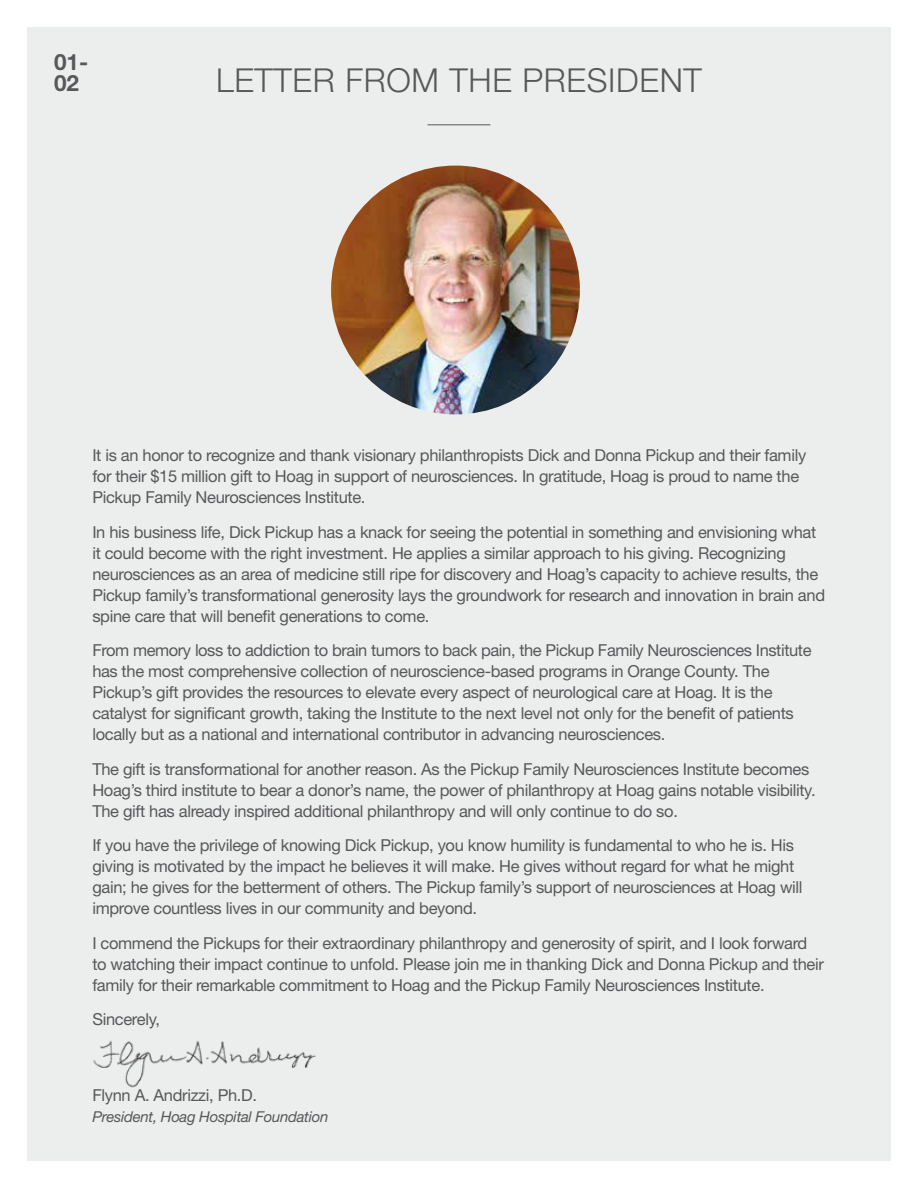
<style>
.page{position:relative;width:918px;height:1188px;background:#fff}
.page>*{position:absolute;margin:0;border:0;box-sizing:border-box;transform-origin:0 0}
.t1{font:300 33px "Helvetica Neue LT Std";letter-spacing:.02em;color:#58585a}
.t2{font:700 22.5px/21px "Helvetica Neue LT Std";color:#58585a}
.t3{font:16.5px/21px "Helvetica Neue LT Std";letter-spacing:-.02em;color:#58585a}
.t4{font:italic 15px "Helvetica Neue LT Std";letter-spacing:-.02em;color:#58585a}
</style>
<div class="page">
<div style="left:27px;top:27px;width:864px;height:1134px;background:#eceded"></div>
<hr style="left:428px;top:124px;width:62px;height:1px;background:#58585a">
<img style="left:93px;top:1040px;width:223px;height:48px">
<img style="left:331px;top:166px;width:249px;height:248px;border-radius:124px">
<h2 class="t2" style="left:54px;top:51px;width:36px">01-<br>02</h2>
<h1 class="t1" style="left:216px;top:60px;width:487px">LETTER FROM THE PRESIDENT</h1>
<p class="t3" style="left:92px;top:445px;width:715px">It is an honor to recognize and thank visionary philanthropists Dick and Donna Pickup and their family for their $15 million gift to Hoag in support of neurosciences. In gratitude, Hoag is proud to name the<br>Pickup Family Neurosciences Institute.</p>
<p class="t3" style="left:92px;top:521px;width:734px">In his business life, Dick Pickup has a knack for seeing the potential in something and envisioning what it could become with the right investment. He applies a similar approach to his giving. Recognizing neurosciences as an area of medicine still ripe for discovery and Hoag’s capacity to achieve results, the Pickup family’s transformational generosity lays the groundwork for research and innovation in brain and spine care that will benefit generations to come.</p>
<p class="t3" style="left:92px;top:640px;width:721px">From memory loss to addiction to brain tumors to back pain, the Pickup Family Neurosciences Institute has the most comprehensive collection of neuroscience-based programs in Orange County. The Pickup’s gift provides the resources to elevate every aspect of neurological care at Hoag. It is the catalyst for significant growth, taking the Institute to the next level not only for the benefit of patients locally but as a national and international contributor in advancing neurosciences.</p>
<p class="t3" style="left:92px;top:758px;width:725px">The gift is transformational for another reason. As the Pickup Family Neurosciences Institute becomes<br>Hoag’s third institute to bear a donor’s name, the power of philanthropy at Hoag gains notable visibility.<br>The gift has already inspired additional philanthropy and will only continue to do so.</p>
<p class="t3" style="left:92px;top:835px;width:712px">If you have the privilege of knowing Dick Pickup, you know humility is fundamental to who he is. His giving is motivated by the impact he believes it will make. He gives without regard for what he might gain; he gives for the betterment of others. The Pickup family’s support of neurosciences at Hoag will improve countless lives in our community and beyond.</p>
<p class="t3" style="left:92px;top:932px;width:733px">I commend the Pickups for their extraordinary philanthropy and generosity of spirit, and I look forward to watching their impact continue to unfold. Please join me in thanking Dick and Donna Pickup and their family for their remarkable commitment to Hoag and the Pickup Family Neurosciences Institute.</p>
<p class="t3" style="left:92px;top:1009px;width:69px">Sincerely,</p>
<p class="t3" style="left:92px;top:1084px;width:166px">Flynn A. Andrizzi, Ph.D.</p>
<p class="t4" style="left:92px;top:1108px;width:238px">President, Hoag Hospital Foundation</p>
</div>
